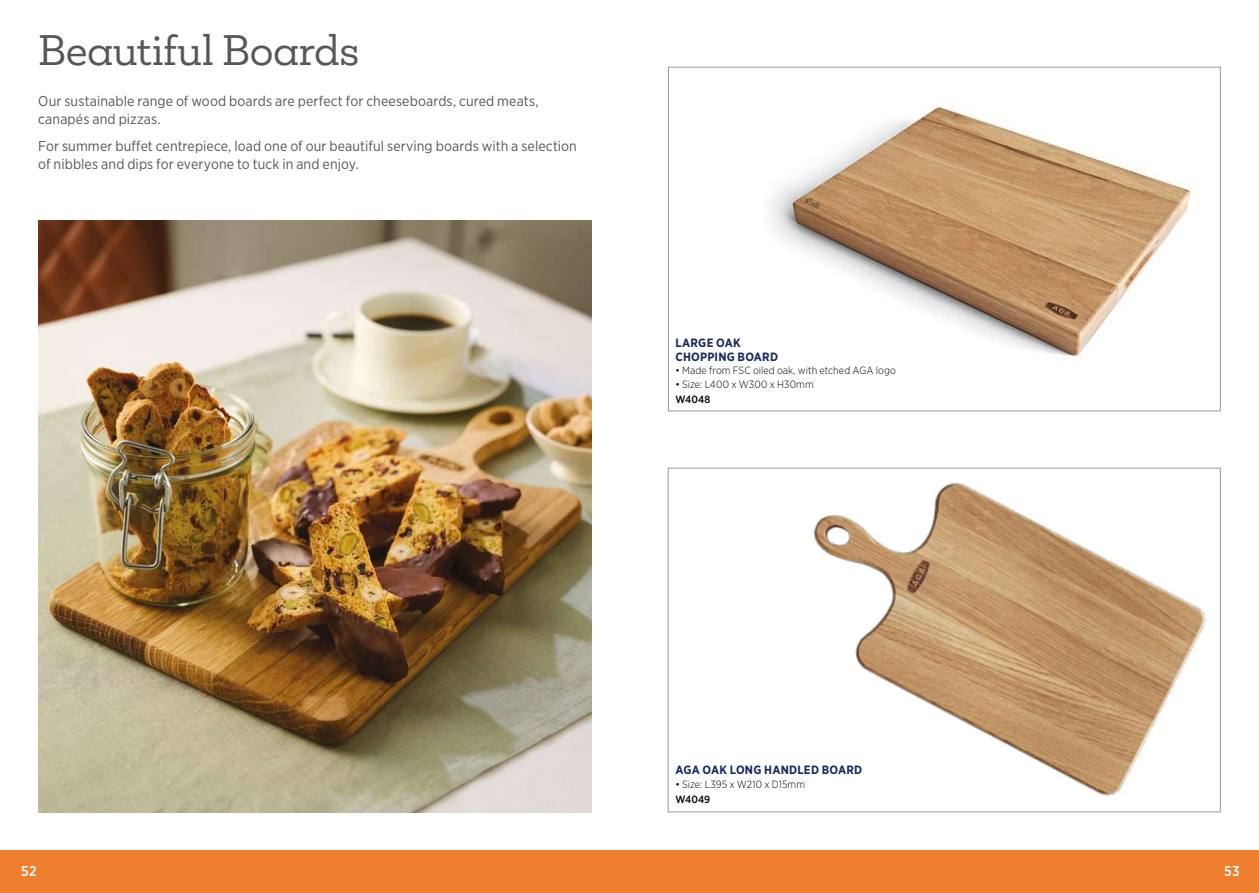
<style>
.page{position:relative;width:1259px;height:893px;background:#fff}
.page>*{position:absolute;margin:0;border:0;box-sizing:border-box;transform-origin:0 0}
.t1{font:39px "Mokoko";letter-spacing:-.01em;color:#575756}
.t2{font:14.25px/18px "Gotham Narrow";letter-spacing:.01em;color:#575756}
.t3{font:500 14.25px "Gotham Narrow";color:#fff}
.t4{font:700 12px/13.5px "Gotham Narrow";letter-spacing:.02em;color:#18295f}
.t5{font:300 10.5px "Gotham Narrow";letter-spacing:.01em;color:#000}
.t6{font:500 10.5px "Gotham Narrow";letter-spacing:.005em;color:#000}
</style>
<div class="page">
<div style="left:0;top:850px;width:629px;height:43px;background:#ef7d2e"></div>
<div style="left:629px;top:850px;width:630px;height:43px;background:#ef7d2e"></div>
<img style="left:752px;top:66px;width:469px;height:283px">
<img style="left:732px;top:349px;width:489px;height:464px">
<img style="left:38px;top:221px;width:553px;height:591px">
<h1 class="t1" style="left:38px;top:24px;width:323px">Beautiful Boards</h1>
<p class="t2" style="left:38px;top:92px;width:502px">Our sustainable range of wood boards are perfect for cheeseboards, cured meats, canapés and pizzas.</p>
<p class="t2" style="left:38px;top:137px;width:540px">For summer buffet centrepiece, load one of our beautiful serving boards with a selection of nibbles and dips for everyone to tuck in and enjoy.</p>
<p class="t4" style="left:675px;top:336px;width:104px">LARGE OAK<br>CHOPPING BOARD</p>
<p class="t5" style="left:675px;top:364px;width:222px">• Made from FSC oiled oak, with etched AGA logo</p>
<p class="t5" style="left:675px;top:378px;width:140px">• Size: L400 x W300 x H30mm</p>
<p class="t6" style="left:675px;top:392px;width:36px">W4048</p>
<p class="t4" style="left:675px;top:763px;width:188px">AGA OAK LONG HANDLED BOARD</p>
<p class="t5" style="left:675px;top:778px;width:131px">• Size: L395 x W210 x D15mm</p>
<p class="t6" style="left:675px;top:792px;width:36px">W4049</p>
<p class="t3" style="left:21px;top:862px;width:17px">52</p>
<p class="t3" style="left:1224px;top:862px;width:17px">53</p>
</div>
